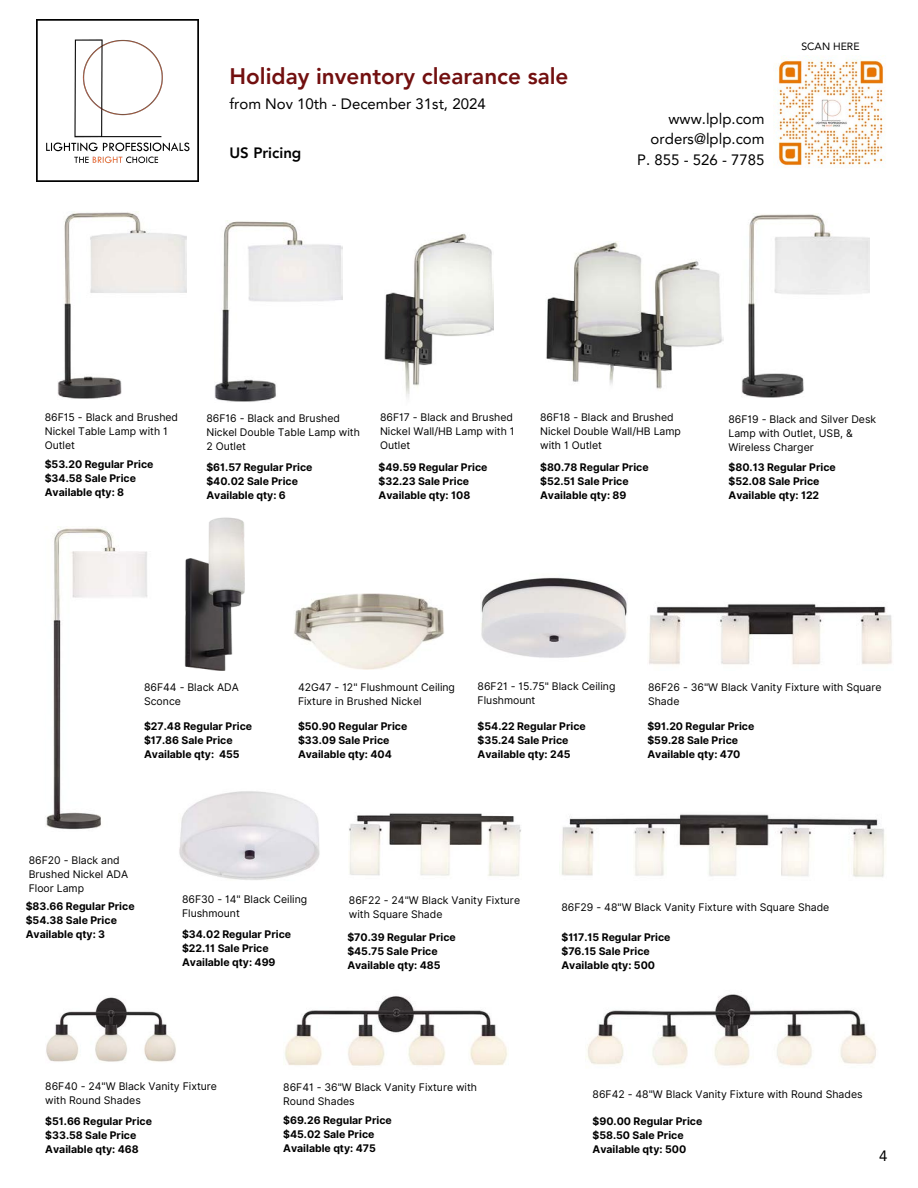
<style>
.page{position:relative;width:918px;height:1188px;background:#fff}
.page>*{position:absolute;margin:0;border:0;box-sizing:border-box;transform-origin:0 0}
.t1{font:800 22.5px "Avenir LT Pro";color:#720f0f}
.t2{font:15px/20.2px "Avenir LT Pro";color:#000;text-align:right}
.t3{font:800 15px "Avenir LT Pro";color:#000}
.t4{font:700 10.5px/14px "Inter";color:#000}
.t5{font:10.5px/14px "Inter";color:#000}
.t6{font:10.5px "Avenir LT Pro";color:#000}
</style>
<div class="page">
<img style="left:58px;top:212px;width:128px;height:187px">
<img style="left:215px;top:220px;width:128px;height:182px">
<img style="left:385px;top:233px;width:109px;height:165px">
<img style="left:546px;top:241px;width:177px;height:148px">
<img style="left:741px;top:213px;width:128px;height:185px">
<img style="left:46px;top:527px;width:102px;height:303px">
<img style="left:184px;top:517px;width:61px;height:154px">
<img style="left:294px;top:593px;width:150px;height:77px">
<img style="left:481px;top:577px;width:146px;height:81px">
<img style="left:561px;top:814px;width:324px;height:63px">
<img style="left:46px;top:997px;width:130px;height:65px">
<img style="left:285px;top:996px;width:223px;height:70px">
<img style="left:586px;top:994px;width:291px;height:72px">
<img style="left:349px;top:813px;width:172px;height:64px">
<img style="left:649px;top:604px;width:243px;height:61px">
<img style="left:179px;top:791px;width:141px;height:89px">
<img style="left:36px;top:19px;width:162px;height:162px">
<img style="left:775px;top:55px;width:111px;height:113px">
<p class="t1" style="left:229px;top:67px;width:341px">Holiday inventory clearance sale</p>
<p class="t2" style="left:229px;top:95px;width:258px">from Nov 10th - December 31st, 2024</p>
<p class="t3" style="left:229px;top:147px;width:73px">US Pricing</p>
<h5 class="t2" style="left:637px;top:110px;width:129px">www.lplp.com orders@lplp.com<br>P. 855 - 526 - 7785</h5>
<p class="t6" style="left:801px;top:42px;width:60px">SCAN HERE</p>
<p class="t5" style="left:45px;top:410px;width:135px">86F15 - Black and Brushed<br>Nickel Table Lamp with 1<br>Outlet</p>
<h4 class="t5" style="left:206px;top:411px;width:155px">86F16 - Black and Brushed<br>Nickel Double Table Lamp with<br>2 Outlet</h4>
<p class="t5" style="left:380px;top:410px;width:136px">86F17 - Black and Brushed<br>Nickel Wall/HB Lamp with 1<br>Outlet</p>
<p class="t5" style="left:540px;top:410px;width:142px">86F18 - Black and Brushed<br>Nickel Double Wall/HB Lamp with 1 Outlet</p>
<p class="t5" style="left:728px;top:413px;width:149px">86F19 - Black and Silver Desk<br>Lamp with Outlet, USB, &amp;<br>Wireless Charger</p>
<h5 class="t4" style="left:45px;top:458px;width:110px">$53.20 Regular Price $34.58 Sale Price</h5>
<p class="t4" style="left:45px;top:486px;width:81px">Available qty: 8</p>
<p class="t4" style="left:206px;top:460px;width:108px">$61.57 Regular Price $40.02 Sale Price</p>
<p class="t4" style="left:206px;top:488px;width:81px">Available qty: 6</p>
<p class="t4" style="left:379px;top:460px;width:110px">$49.59 Regular Price $32.23 Sale Price</p>
<p class="t4" style="left:379px;top:488px;width:93px">Available qty: 108</p>
<h5 class="t4" style="left:540px;top:460px;width:110px">$80.78 Regular Price $52.51 Sale Price</h5>
<p class="t4" style="left:540px;top:488px;width:88px">Available qty: 89</p>
<h5 class="t4" style="left:729px;top:460px;width:109px">$80.13 Regular Price $52.08 Sale Price</h5>
<p class="t4" style="left:729px;top:488px;width:92px">Available qty: 122</p>
<p class="t5" style="left:144px;top:680px;width:96px">86F44 - Black ADA<br>Sconce</p>
<p class="t5" style="left:298px;top:680px;width:159px">42G47 - 12" Flushmount Ceiling<br>Fixture in Brushed Nickel</p>
<p class="t5" style="left:478px;top:679px;width:139px">86F21 - 15.75" Black Ceiling<br>Flushmount</p>
<p class="t5" style="left:648px;top:680px;width:235px">86F26 - 36"W Black Vanity Fixture with Square<br>Shade</p>
<p class="t4" style="left:144px;top:719px;width:110px">$27.48 Regular Price $17.86 Sale Price</p>
<p class="t4" style="left:144px;top:747px;width:97px">Available qty: 455</p>
<p class="t4" style="left:298px;top:719px;width:111px">$50.90 Regular Price $33.09 Sale Price</p>
<p class="t4" style="left:298px;top:747px;width:95px">Available qty: 404</p>
<p class="t4" style="left:478px;top:719px;width:110px">$54.22 Regular Price $35.24 Sale Price</p>
<p class="t4" style="left:478px;top:747px;width:94px">Available qty: 245</p>
<p class="t4" style="left:647px;top:719px;width:108px">$91.20 Regular Price $59.28 Sale Price</p>
<h5 class="t4" style="left:647px;top:747px;width:95px">Available qty: 470</h5>
<h3 class="t5" style="left:29px;top:853px;width:101px">86F20 - Black and<br>Brushed Nickel ADA<br>Floor Lamp</h3>
<p class="t4" style="left:26px;top:900px;width:110px">$83.66 Regular Price $54.38 Sale Price</p>
<p class="t4" style="left:26px;top:928px;width:81px">Available qty: 3</p>
<p class="t5" style="left:182px;top:893px;width:127px">86F30 - 14" Black Ceiling<br>Flushmount</p>
<p class="t4" style="left:182px;top:928px;width:111px">$34.02 Regular Price $22.11 Sale Price</p>
<h5 class="t4" style="left:182px;top:956px;width:95px">Available qty: 499</h5>
<h5 class="t5" style="left:349px;top:893px;width:173px">86F22 - 24"W Black Vanity Fixture with Square Shade</h5>
<p class="t4" style="left:347px;top:931px;width:110px">$70.39 Regular Price $45.75 Sale Price</p>
<h5 class="t4" style="left:347px;top:959px;width:95px">Available qty: 485</h5>
<p class="t5" style="left:561px;top:900px;width:269px">86F29 - 48"W Black Vanity Fixture with Square Shade</p>
<p class="t4" style="left:561px;top:931px;width:111px">$117.15 Regular Price $76.15 Sale Price</p>
<h5 class="t4" style="left:561px;top:959px;width:95px">Available qty: 500</h5>
<h5 class="t5" style="left:45px;top:1079px;width:173px">86F40 - 24"W Black Vanity Fixture with Round Shades</h5>
<p class="t5" style="left:283px;top:1080px;width:195px">86F41 - 36"W Black Vanity Fixture with<br>Round Shades</p>
<p class="t5" style="left:593px;top:1087px;width:272px">86F42 - 48"W Black Vanity Fixture with Round Shades</p>
<p class="t4" style="left:45px;top:1114px;width:108px">$51.66 Regular Price $33.58 Sale Price</p>
<p class="t4" style="left:45px;top:1142px;width:95px">Available qty: 468</p>
<p class="t4" style="left:283px;top:1113px;width:110px">$69.26 Regular Price $45.02 Sale Price</p>
<p class="t4" style="left:283px;top:1141px;width:94px">Available qty: 475</p>
<p class="t4" style="left:593px;top:1114px;width:111px">$90.00 Regular Price $58.50 Sale Price</p>
<h5 class="t4" style="left:593px;top:1142px;width:95px">Available qty: 500</h5>
<p class="t2" style="left:879px;top:1147px;width:10px">4</p>
</div>
